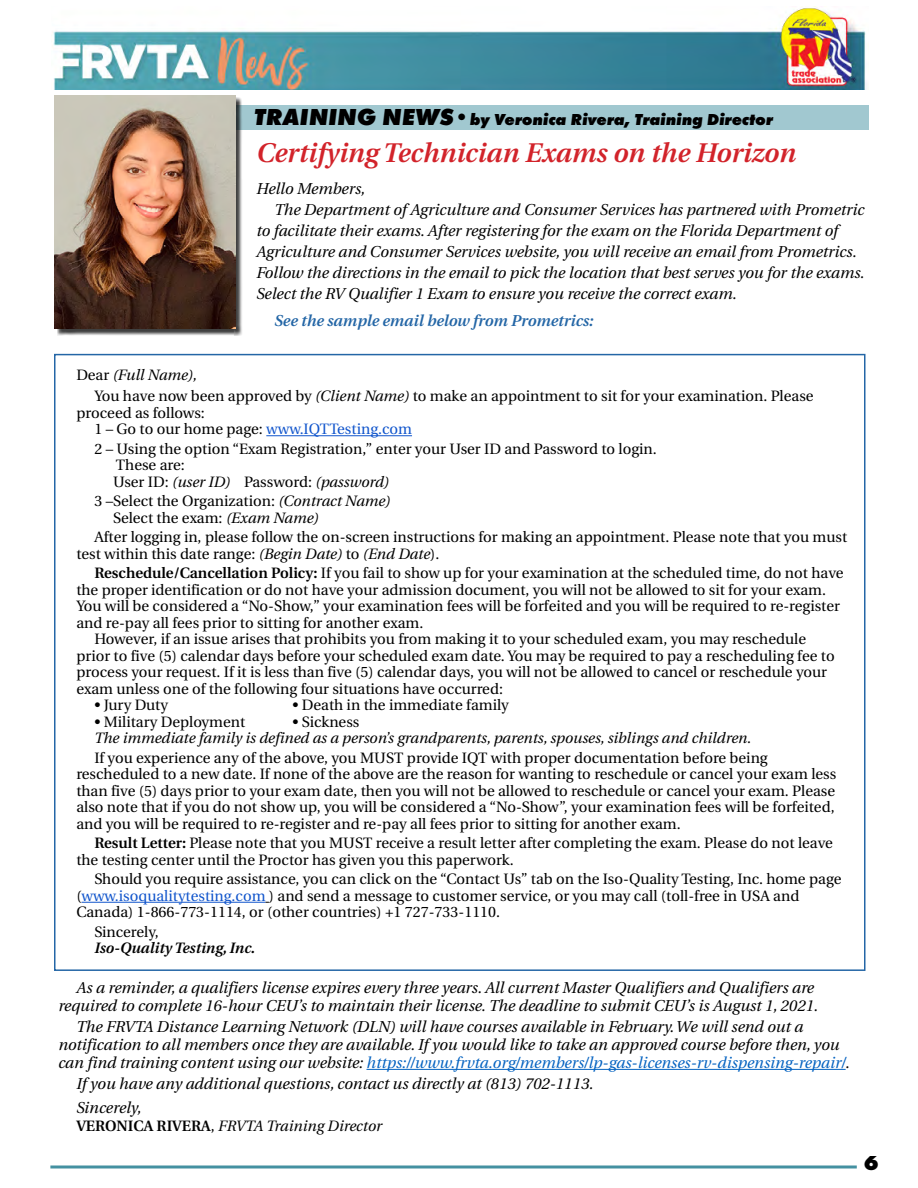
<style>
.page{position:relative;width:918px;height:1188px;background:#fff}
.page>*{position:absolute;margin:0;border:0;box-sizing:border-box;transform-origin:0 0}
.t1{font:italic 600 27px "Utopia";color:#d2232a}
.t2{font:800 21px "Futura T";color:#000}
.t3{font:italic 800 16.5px "Futura T";color:#000}
.t4{font:italic 15.75px/18px "Utopia";color:#000}
.t5{font:italic 600 15.75px "Utopia";color:#2466a6}
.t6{font:15px/16.5px "Utopia";color:#000}
.t7{font:italic 15px "Utopia";color:#000}
.t8{font:italic 600 15px "Utopia";color:#000}
.s1{font-size:24px}
.s2{font-style:italic}
.s3{color:#15c}
.s4{font-weight:600}
.s5{color:#0563c1}
.s6{font-weight:600;font-style:normal}
.s7{font-style:normal}
</style>
<div class="page">
<hr style="left:50px;top:1166px;width:807px;height:2px;background:#4491a1">
<img style="left:53px;top:8px;width:814px;height:82px">
<div style="left:229px;top:105px;width:639px;height:25px;background:#a1c8d0"></div>
<div style="left:57px;top:98px;width:186px;height:238px;background:#000;opacity:.75"></div>
<img style="left:55px;top:95px;width:181px;height:234px">
<hr style="left:266px;top:435px;width:146px;height:1px;background:#15c">
<hr style="left:82px;top:902px;width:184px;height:1px;background:#15c">
<hr style="left:366px;top:1069px;width:480px;height:1px;background:#0563c1">
<p class="t3" style="left:254px;top:109px;width:520px"><span class="s1">TRAINING NEWS•</span>by Veronica Rivera, Training Director</p>
<h1 class="t1" style="left:256px;top:138px;width:541px">Certifying Technician Exams on the Horizon</h1>
<p class="t4" style="left:256px;top:180px;width:111px">Hello Members,</p>
<p class="t4" style="left:274px;top:201px;width:592px">The Department of Agriculture and Consumer Services has partnered with Prometric</p>
<p class="t4" style="left:256px;top:222px;width:583px">to facilitate their exams. After registering for the exam on the Florida Department of</p>
<p class="t4" style="left:256px;top:243px;width:602px">Agriculture and Consumer Services website, you will receive an email from Prometrics.</p>
<p class="t4" style="left:256px;top:264px;width:610px">Follow the directions in the email to pick the location that best serves you for the exams.</p>
<p class="t4" style="left:256px;top:285px;width:482px">Select the RV Qualifier 1 Exam to ensure you receive the correct exam.</p>
<p class="t5" style="left:274px;top:311px;width:321px">See the sample email below from Prometrics:</p>
<p class="t6" style="left:94px;top:365px;width:721px;line-height:21px;text-indent:-18px">Dear <span class="s2">(Full Name),<br></span>You have now been approved by <span class="s2">(Client Name)</span> to make an appointment to sit for your examination. Please</p>
<p class="t6" style="left:94px;top:405px;width:319px;text-indent:-18px">proceed as follows:<br>1 – Go to our home page: <span class="s3">www.IQTTesting.com</span></p>
<p class="t6" style="left:113px;top:441px;width:545px;text-indent:-19px">2 – Using the option “Exam Registration,” enter your User ID and Password to login.<br>These are:<br>User ID: <span class="s2">(user ID)</span> Password: <span class="s2">(password)</span></p>
<p class="t6" style="left:113px;top:493px;width:279px;text-indent:-19px">3 –Select the Organization: <span class="s2">(Contract Name)<br></span>Select the exam: <span class="s2">(Exam Name)</span></p>
<p class="t6" style="left:76px;top:529px;width:772px;text-indent:18px">After logging in, please follow the on-screen instructions for making an appointment. Please note that you must test within this date range: <span class="s2">(Begin Date)</span> to <span class="s2">(End Date</span>).</p>
<p class="t6" style="left:94px;top:565px;width:751px"><span class="s4">Reschedule/Cancellation Policy:</span> If you fail to show up for your examination at the scheduled time, do not have</p>
<p class="t6" style="left:76px;top:582px;width:751px">the proper identification or do not have your admission document, you will not be allowed to sit for your exam.</p>
<p class="t6" style="left:76px;top:598px;width:765px">You will be considered a “No-Show,” your examination fees will be forfeited and you will be required to re-register</p>
<p class="t6" style="left:76px;top:615px;width:349px">and re-pay all fees prior to sitting for another exam.</p>
<p class="t6" style="left:94px;top:631px;width:713px">However, if an issue arises that prohibits you from making it to your scheduled exam, you may reschedule</p>
<p class="t6" style="left:76px;top:648px;width:760px">prior to five (5) calendar days before your scheduled exam date. You may be required to pay a rescheduling fee to</p>
<p class="t6" style="left:76px;top:664px;width:752px">process your request. If it is less than five (5) calendar days, you will not be allowed to cancel or reschedule your</p>
<p class="t6" style="left:76px;top:681px;width:428px">exam unless one of the following four situations have occurred:</p>
<p class="t6" style="left:94px;top:697px;width:75px">• Jury Duty</p>
<p class="t6" style="left:292px;top:697px;width:218px">• Death in the immediate family</p>
<p class="t6" style="left:94px;top:714px;width:152px">• Military Deployment</p>
<p class="t6" style="left:292px;top:714px;width:69px">• Sickness</p>
<p class="t7" style="left:94px;top:730px;width:659px">The immediate family is defined as a person’s grandparents, parents, spouses, siblings and children.</p>
<p class="t6" style="left:76px;top:750px;width:762px;text-indent:18px">If you experience any of the above, you MUST provide IQT with proper documentation before being rescheduled to a new date. If none of the above are the reason for wanting to reschedule or cancel your exam less than five (5) days prior to your exam date, then you will not be allowed to reschedule or cancel your exam. Please also note that if you do not show up, you will be considered a “No-Show”, your examination fees will be forfeited, and you will be required to re-register and re-pay all fees prior to sitting for another exam.</p>
<p class="t6" style="left:76px;top:835px;width:758px;text-indent:18px"><span class="s4">Result Letter:</span> Please note that you MUST receive a result letter after completing the exam. Please do not leave the testing center until the Proctor has given you this paperwork.</p>
<p class="t6" style="left:76px;top:871px;width:767px;text-indent:18px">Should you require assistance, you can click on the “Contact Us” tab on the Iso-Quality Testing, Inc. home page (<span class="s3">www.isoqualitytesting.com</span> ) and send a message to customer service, or you may call (toll-free in USA and<br>Canada) 1-866-773-1114, or (other countries) +1 727-733-1110.</p>
<p class="t6" style="left:94px;top:924px;width:66px">Sincerely,</p>
<p class="t8" style="left:94px;top:940px;width:162px">Iso-Quality Testing, Inc.</p>
<p class="t4" style="left:58px;top:979px;width:761px;text-align:right">As a reminder, a qualifiers license expires every three years. All current Master Qualifiers and Qualifiers are required to complete 16-hour CEU’s to maintain their license. The deadline to submit CEU’s is August 1, 2021.</p>
<p class="t4" style="left:58px;top:1018px;width:793px;text-indent:18px">The FRVTA Distance Learning Network (DLN) will have courses available in February. We will send out a notification to all members once they are available. If you would like to take an approved course before then, you can find training content using our website: <span class="s5">https://www.frvta.org/members/lp-gas-licenses-rv-dispensing-repair/</span>.</p>
<p class="t4" style="left:76px;top:1072px;width:519px;line-height:24px">If you have any additional questions, contact us directly at (813) 702-1113.<br>Sincerely,</p>
<p class="t7" style="left:76px;top:1117px;width:307px"><span class="s6">VERONICA RIVERA</span><span class="s7">,</span> FRVTA Training Director</p>
<h2 class="t2" style="left:864px;top:1151px;width:16px">6</h2>
</div>
